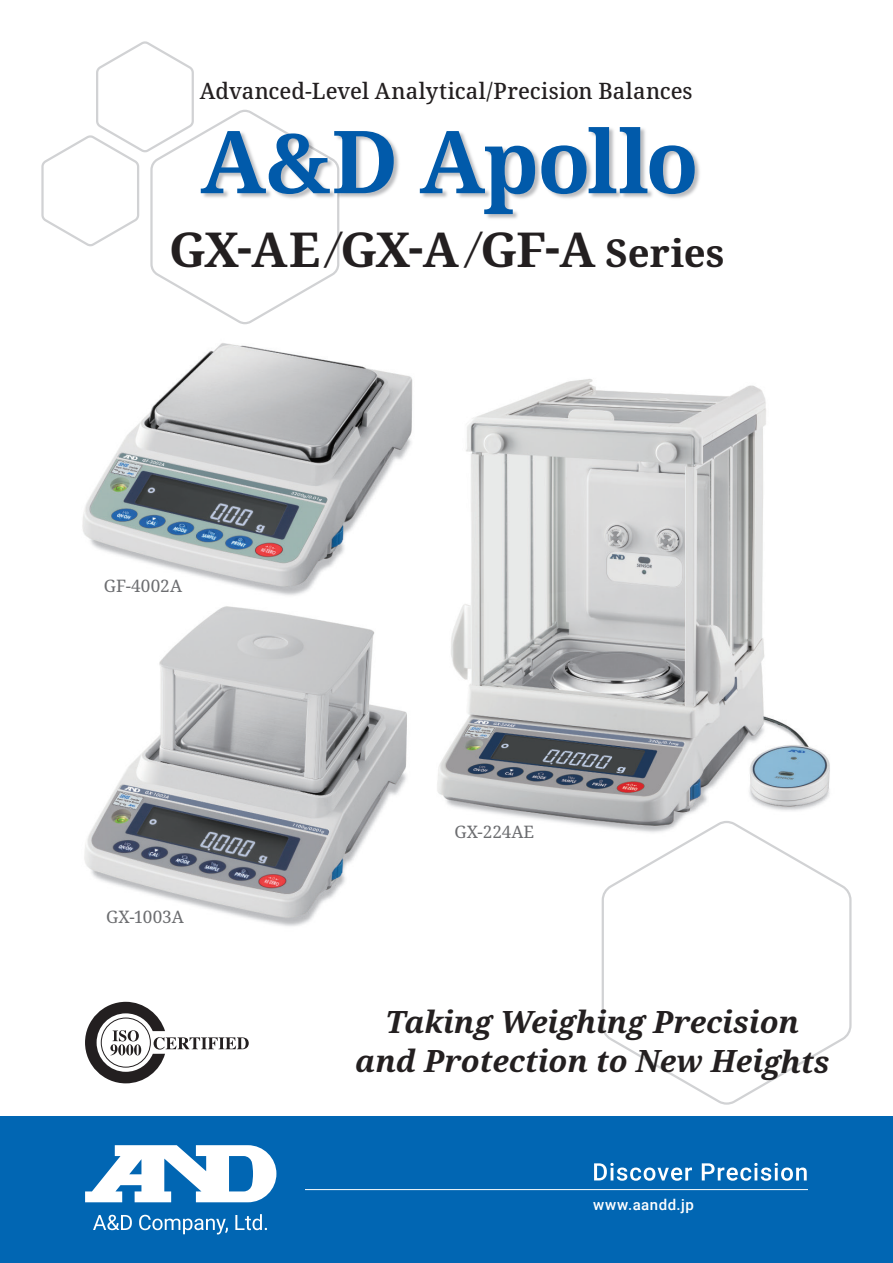
<style>
.page{position:relative;width:893px;height:1263px;background:#fff}
.page>*{position:absolute;margin:0;border:0;box-sizing:border-box;transform-origin:0 0}
.t1{font:700 87px "Noto Serif";letter-spacing:-.02em;color:#015aaa}
.t2{font:700 47.85px "Noto Serif";letter-spacing:-.03em;color:#231f20}
.t3{font:italic 700 30.6px/39px "Noto Serif";color:#231f20;text-align:center}
.t4{font:500 22.5px "Noto Serif";color:#231f20}
.t5{font:17.1px "Noto Serif";color:#6c6d70}
.t6{font:500 15px "Roboto";letter-spacing:.035em;color:#fff}
.s1{font-size:82.5px}
.s2{font-weight:400;font-style:italic;font-size:40.95px}
.s3{font-size:38.4px}
</style>
<div class="page">
<img style="left:82px;top:343px;width:748px;height:584px">
<svg style="left:600px;top:820px;width:252px;height:285px"></svg>
<svg style="left:41px;top:41px;width:277px;height:284px"></svg>
<div style="left:0;top:1116px;width:893px;height:147px;background:#0166b3"></div>
<svg style="left:594px;top:1163px;width:98px;height:18px"></svg>
<svg style="left:702px;top:1163px;width:105px;height:18px"></svg>
<hr style="left:305px;top:1189px;width:503px;height:1px;background:#fff">
<svg style="left:85px;top:1145px;width:191px;height:57px"></svg>
<svg style="left:93px;top:1215px;width:39px;height:15px"></svg>
<svg style="left:139px;top:1215px;width:89px;height:19px"></svg>
<svg style="left:235px;top:1214px;width:32px;height:16px"></svg>
<svg style="left:85px;top:1002px;width:164px;height:81px"></svg>
<img style="left:150px;top:68px;width:550px;height:216px">
<p class="t4" style="left:200px;top:76px;width:494px">Advanced-Level Analytical/Precision Balances</p>
<h1 class="t1" style="left:200px;top:101px;width:500px">A<span class="s1">&amp;</span>D Apollo</h1>
<h2 class="t2" style="left:169px;top:216px;width:557px">GX-AE <span class="s2">/</span>GX-A <span class="s2">/</span>GF-A <span class="s3">Series</span></h2>
<p class="t5" style="left:104px;top:574px;width:80px">GF-4002A</p>
<p class="t5" style="left:106px;top:905px;width:79px">GX-1003A</p>
<p class="t5" style="left:454px;top:820px;width:81px">GX-224AE</p>
<p class="t3" style="left:355px;top:1003px;width:476px">Taking Weighing Precision and Protection to New Heights</p>
<p class="t6" style="left:593px;top:1194px;width:102px">www.aandd.jp</p>
</div>
